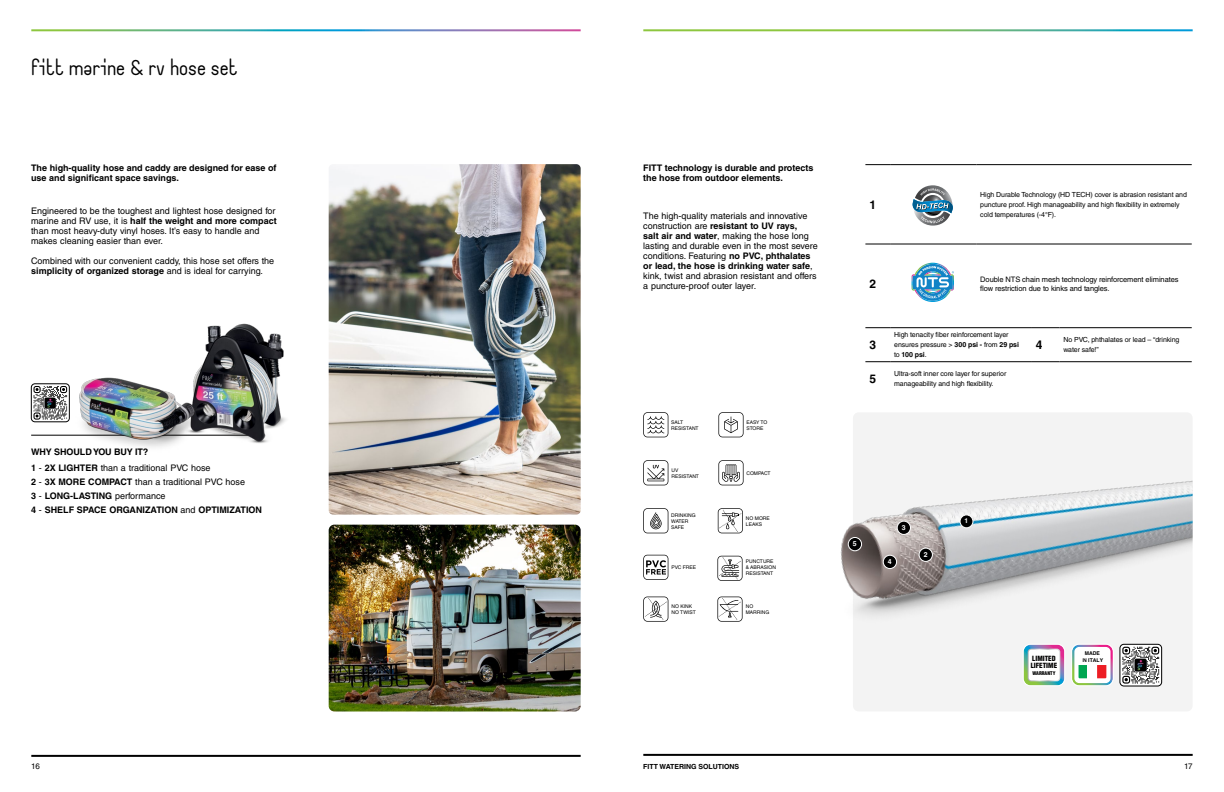
<style>
.page{position:relative;width:1224px;height:792px;background:#fff}
.page>*{position:absolute;margin:0;border:0;box-sizing:border-box;transform-origin:0 0}
.TITOLI_CAPITOLI{font:20px "Fittype";color:#000}
.t1{font:700 12px "Helvetica LT Std";color:#000}
.Normal_e{font:9px/10px "Helvetica LT Std";color:#000}
.Normal_e-2{font:700 9px/10px "Helvetica LT Std";color:#000}
.t2{font:8px "Helvetica LT Std";color:#000}
.t3{font:7.5px/9px "Helvetica LT Std";letter-spacing:-.01em;color:#000}
.t4{font:7px/10px "Helvetica LT Std";letter-spacing:-.01em;color:#000}
.t5{font:700 7px "Helvetica LT Std";color:#000}
.t6{font:900 condensed 7px/7px "Helvetica LT Std";color:#000}
.Normal_e-3{font:700 6.9px "Helvetica LT Std";color:#fff}
.Normal_e-4{font:700 6.7px "Helvetica LT Std";color:#fff}
.t7{font:700 5.2px/6.2px "Helvetica LT Std";color:#000;text-align:center}
.t8{font:5px/6px "Helvetica LT Std";color:#000}
.t9{font:900 condensed 5px "Helvetica LT Std";color:#000}
.s1{font-weight:700}
.s2{font-weight:400}
</style>
<div class="page">
<hr style="left:31px;top:755px;width:550px;height:2px;background:#000">
<hr style="left:643px;top:754px;width:550px;height:2px;background:#000">
<hr style="left:31px;top:435px;width:219px;height:1px;background:#000">
<svg style="left:31px;top:384px;width:13px;height:38px"></svg>
<div style="left:31px;top:384px;width:39px;height:38px;border:1px solid #000;border-radius:4px"></div>
<img style="left:329px;top:164px;width:252px;height:351px">
<div style="left:853px;top:412px;width:340px;height:300px;background:#f3f3f3;border-radius:6px"></div>
<div style="left:1073px;top:646px;width:39px;height:38px;background:#fff;border-radius:6px"></div>
<div style="left:1072px;top:644px;width:41px;height:42px;border:2px solid #fff;border-radius:6px"></div>
<svg style="left:1079px;top:665px;width:8px;height:13px"></svg>
<svg style="left:1097px;top:665px;width:9px;height:13px"></svg>
<div style="left:1071px;top:644px;width:43px;height:42px;border:1px solid #fff;border-radius:7px"></div>
<svg style="left:1120px;top:644px;width:41px;height:42px"></svg>
<div style="left:1120px;top:644px;width:42px;height:42px;border:1px solid #000;border-radius:4px"></div>
<svg style="left:718px;top:508px;width:25px;height:25px"></svg>
<svg style="left:643px;top:508px;width:25px;height:25px"></svg>
<svg style="left:718px;top:460px;width:26px;height:25px"></svg>
<svg style="left:717px;top:556px;width:26px;height:25px"></svg>
<svg style="left:643px;top:555px;width:25px;height:25px"></svg>
<img style="left:840px;top:480px;width:353px;height:135px">
<div style="left:919px;top:548px;width:13px;height:13px;background:#000;border-radius:50%"></div>
<div style="left:919px;top:548px;width:14px;height:14px;border:1px solid #fff;border-radius:50%"></div>
<div style="left:897px;top:521px;width:14px;height:13px;background:#000;border-radius:50%"></div>
<div style="left:897px;top:521px;width:14px;height:14px;border:1px solid #fff;border-radius:50%"></div>
<div style="left:883px;top:555px;width:14px;height:14px;background:#000;border-radius:50%"></div>
<div style="left:883px;top:555px;width:14px;height:14px;border:1px solid #fff;border-radius:50%"></div>
<div style="left:960px;top:515px;width:13px;height:13px;background:#000;border-radius:50%"></div>
<div style="left:960px;top:515px;width:13px;height:13px;border:1px solid #fff;border-radius:50%"></div>
<div style="left:848px;top:537px;width:14px;height:14px;background:#000;border-radius:50%"></div>
<div style="left:848px;top:537px;width:14px;height:14px;border:1px solid #fff;border-radius:50%"></div>
<svg style="left:865px;top:327px;width:25px;height:1px"></svg>
<hr style="left:890px;top:327px;width:142px;height:1px;background:#000">
<svg style="left:1032px;top:327px;width:27px;height:1px"></svg>
<hr style="left:1059px;top:327px;width:133px;height:1px;background:#000">
<svg style="left:865px;top:361px;width:25px;height:1px"></svg>
<hr style="left:890px;top:361px;width:142px;height:1px;background:#000">
<svg style="left:1032px;top:361px;width:27px;height:1px"></svg>
<hr style="left:1059px;top:361px;width:133px;height:1px;background:#000">
<svg style="left:865px;top:164px;width:25px;height:1px"></svg>
<hr style="left:890px;top:164px;width:86px;height:1px;background:#000">
<hr style="left:976px;top:164px;width:216px;height:1px;background:#000">
<svg style="left:865px;top:244px;width:25px;height:1px"></svg>
<hr style="left:890px;top:244px;width:86px;height:1px;background:#000">
<hr style="left:976px;top:244px;width:216px;height:1px;background:#000">
<svg style="left:643px;top:460px;width:25px;height:25px"></svg>
<svg style="left:643px;top:412px;width:25px;height:25px"></svg>
<svg style="left:718px;top:412px;width:26px;height:25px"></svg>
<svg style="left:643px;top:597px;width:25px;height:25px"></svg>
<svg style="left:717px;top:597px;width:26px;height:25px"></svg>
<img style="left:207px;top:323px;width:79px;height:120px">
<img style="left:329px;top:525px;width:252px;height:187px">
<img style="left:923px;top:223px;width:20px;height:3px">
<img style="left:923px;top:185px;width:20px;height:3px">
<svg style="left:913px;top:188px;width:40px;height:35px"></svg>
<svg style="left:912px;top:263px;width:42px;height:39px"></svg>
<div style="left:1023px;top:644px;width:42px;height:42px;border:1px solid #fff;border-radius:7px"></div>
<svg style="left:1024px;top:645px;width:40px;height:40px"></svg>
<div style="left:1031px;top:671px;width:27px;height:9px;background:#fff"></div>
<div style="left:1031px;top:651px;width:27px;height:20px;background:#fff"></div>
<img style="left:44px;top:343px;width:178px;height:104px">
<p class="TITOLI_CAPITOLI" style="left:31px;top:59px;width:208px">fitt marine &amp; RV HOSE SET</p>
<p class="Normal_e-2" style="left:31px;top:162px;width:247px">The high-quality hose and caddy are designed for ease of use and significant space savings.</p>
<p class="Normal_e" style="left:31px;top:206px;width:247px">Engineered to be the toughest and lightest hose designed for marine and RV use, it is <span class="s1">half the weight and more compact </span>than most heavy-duty vinyl hoses. It’s easy to handle and makes cleaning easier than ever.</p>
<p class="Normal_e" style="left:31px;top:256px;width:245px">Combined with our convenient caddy, this hose set offers the <span class="s1">simplicity of organized storage</span> and is ideal for carrying.</p>
<p class="Normal_e-2" style="left:31px;top:447px;width:119px">WHY SHOULD YOU BUY IT?</p>
<p class="Normal_e" style="left:31px;top:462px;width:181px"><span class="s1">1</span> - <span class="s1">2X LIGHTER</span> than a traditional PVC hose</p>
<p class="Normal_e" style="left:31px;top:476px;width:215px"><span class="s1">2</span> - <span class="s1">3X MORE COMPACT</span> than a traditional PVC hose</p>
<p class="Normal_e-2" style="left:31px;top:490px;width:136px">3 <span class="s2">-</span> LONG-LASTING <span class="s2">performance</span></p>
<p class="Normal_e-2" style="left:31px;top:504px;width:232px">4 <span class="s2">-</span> SHELF SPACE ORGANIZATION <span class="s2">and</span> OPTIMIZATION</p>
<p class="Normal_e-2" style="left:643px;top:162px;width:172px">FITT technology is durable and protects the hose from outdoor elements.</p>
<p class="Normal_e" style="left:643px;top:211px;width:176px">The high-quality materials and innovative construction are <span class="s1">resistant to UV rays,<br>salt air and water</span>, making the hose long lasting and durable even in the most severe conditions. Featuring <span class="s1">no PVC, phthalates or lead, the hose is drinking water safe</span>, kink, twist and abrasion resistant and offers a puncture-proof outer layer.</p>
<p class="t8" style="left:671px;top:419px;width:13px">SALT</p>
<p class="t8" style="left:671px;top:425px;width:29px">RESISTANT</p>
<p class="t8" style="left:746px;top:419px;width:22px">EASY TO<br>STORE</p>
<p class="t8" style="left:672px;top:467px;width:8px">UV</p>
<p class="t8" style="left:672px;top:473px;width:29px">RESISTANT</p>
<p class="t8" style="left:746px;top:470px;width:26px">COMPACT</p>
<p class="t8" style="left:671px;top:512px;width:26px">DRINKING<br>WATER<br>SAFE</p>
<p class="t8" style="left:746px;top:515px;width:25px">NO MORE<br>LEAKS</p>
<p class="t8" style="left:671px;top:564px;width:26px">PVC FREE</p>
<p class="t8" style="left:746px;top:558px;width:29px">PUNCTURE</p>
<p class="t8" style="left:746px;top:564px;width:32px">&amp; ABRASION<br>RESISTANT</p>
<p class="t8" style="left:672px;top:603px;width:22px">NO KINK</p>
<p class="t8" style="left:672px;top:609px;width:26px">NO TWIST</p>
<p class="t8" style="left:746px;top:603px;width:9px">NO</p>
<p class="t8" style="left:746px;top:609px;width:25px">MARRING</p>
<p class="t1" style="left:869px;top:197px;width:8px">1</p>
<p class="t4" style="left:980px;top:189px;width:208px">High Durable Technology (HD TECH) cover is abrasion resistant and puncture proof. High manageability and high flexibility in extremely cold temperatures (-4°F).</p>
<p class="t1" style="left:869px;top:276px;width:8px">2</p>
<p class="t3" style="left:980px;top:275px;width:200px">Double NTS chain mesh technology reinforcement eliminates flow restriction due to kinks and tangles.</p>
<p class="t1" style="left:869px;top:337px;width:8px">3</p>
<p class="t4" style="left:894px;top:330px;width:126px">High tenacity fiber reinforcement layer ensures pressure &gt; <span class="s1">300 psi -</span> from <span class="s1">29 psi</span></p>
<p class="t5" style="left:894px;top:350px;width:34px"><span class="s2">to</span> 100 psi<span class="s2">.</span></p>
<p class="t1" style="left:869px;top:371px;width:8px">5</p>
<p class="t4" style="left:894px;top:369px;width:114px">Ultra-soft inner core layer for superior manageability and high flexibility.</p>
<p class="t1" style="left:1036px;top:337px;width:8px">4</p>
<p class="t4" style="left:1063px;top:335px;width:118px">No PVC, phthalates or lead – “drinking water safe!”</p>
<p class="Normal_e-3" style="left:853px;top:539px;width:5px">5</p>
<p class="Normal_e-3" style="left:902px;top:523px;width:5px">3</p>
<p class="Normal_e-3" style="left:888px;top:557px;width:5px">4</p>
<p class="Normal_e-3" style="left:924px;top:550px;width:5px">2</p>
<p class="Normal_e-4" style="left:965px;top:517px;width:5px">1</p>
<p class="t6" style="left:1031px;top:655px;width:28px">LIMITED<br>LIFETIME</p>
<p class="t9" style="left:1032px;top:670px;width:24px">WARRANTY</p>
<p class="t7" style="left:1082px;top:650px;width:23px">MADE<br>IN ITALY</p>
<p class="t2" style="left:31px;top:762px;width:10px">16</p>
<p class="t5" style="left:643px;top:762px;width:98px">FITT WATERING SOLUTIONS</p>
<p class="t2" style="left:1184px;top:762px;width:10px">17</p>
</div>
